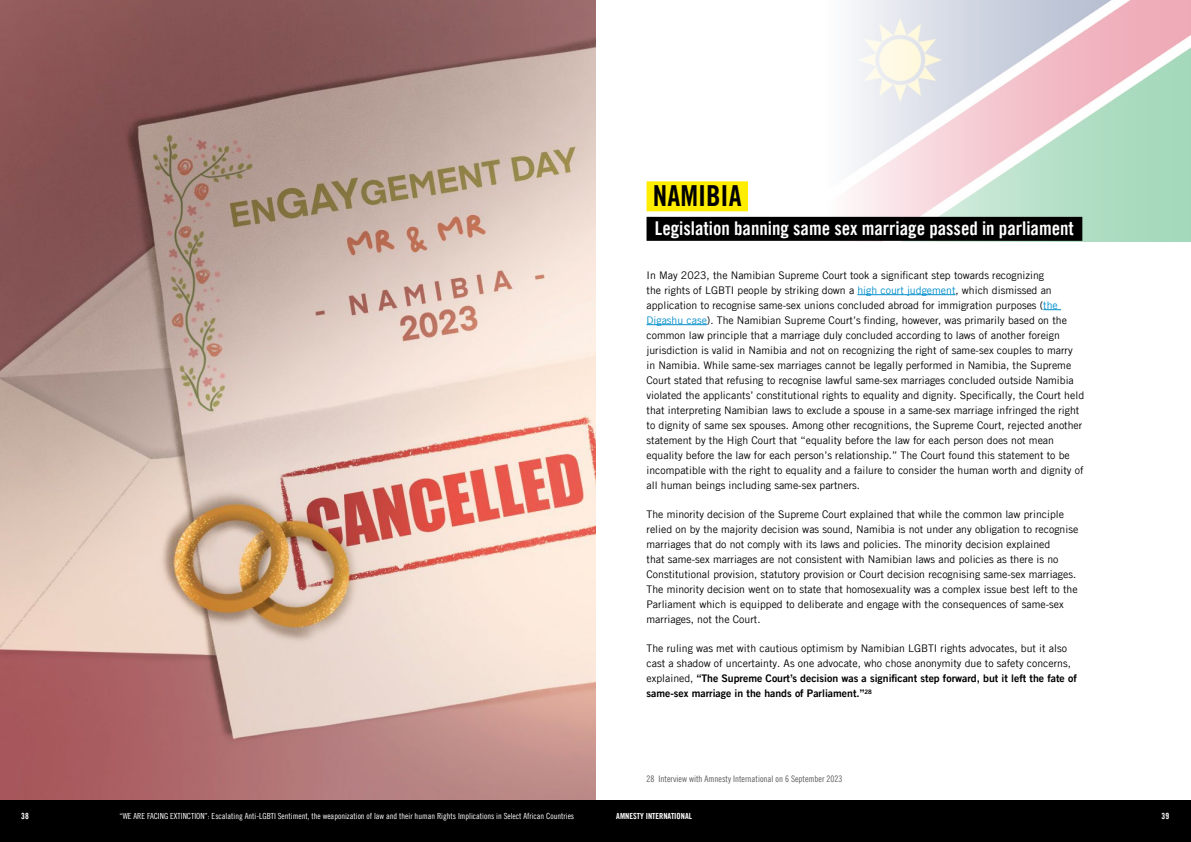
<style>
.page{position:relative;width:1191px;height:842px;background:#fff}
.page>*{position:absolute;margin:0;border:0;box-sizing:border-box;transform-origin:0 0}
.t1{font:29px "Amnesty Trade Gothic Bd Cn 20";color:#000}
.t2{font:19px "Amnesty Trade Gothic Bd Cn 20";color:#fff}
.t3{font:10.5px/15px "Amnesty Trade Gothic";color:#000}
.t4{font:10.5px/15px "Amnesty Trade Gothic Bd 2";color:#000}
.t5{font:9px "Amnesty Trade Gothic Cn 18";color:#5a5a59}
.t6{font:8.5px "Amnesty Trade Gothic Bd Cn 20";color:#fff}
.t7{font:8.4px "Amnesty Trade Gothic Cn 18";color:#fff}
.t8{font:8.4px "Amnesty Trade Gothic Bd Cn 20";color:#fff}
.s1{color:#008eca}
.s2{font-family:"Amnesty Trade Gothic"}
</style>
<div class="page">
<div style="left:595px;top:800px;width:596px;height:42px;background:#000"></div>
<div style="left:0;top:800px;width:595px;height:42px;background:#000"></div>
<img style="left:825px;top:0;width:366px;height:241px">
<img style="left:0;top:0;width:595px;height:800px">
<div style="left:646px;top:181px;width:102px;height:30px;background:#ffed00"></div>
<div style="left:646px;top:217px;width:436px;height:24px;background:#000"></div>
<hr style="left:857px;top:294px;width:98px;height:1px;background:#008eca">
<svg style="left:1043px;top:309px;width:18px;height:1px"></svg>
<hr style="left:646px;top:324px;width:61px;height:1px;background:#008eca">
<h1 class="t1" style="left:653px;top:178px;width:90px">NAMIBIA</h1>
<h2 class="t2" style="left:655px;top:217px;width:420px">Legislation banning same sex marriage passed in parliament</h2>
<p class="t3" style="left:646px;top:267px;width:439px">In May 2023, the Namibian Supreme Court took a significant step towards recognizing<br>the rights of LGBTI people by striking down a <span class="s1">high court judgement</span>, which dismissed an application to recognise same-sex unions concluded abroad for immigration purposes (<span class="s1">the Digashu case</span>). The Namibian Supreme Court’s finding, however, was primarily based on the common law principle that a marriage duly concluded according to laws of another foreign jurisdiction is valid in Namibia and not on recognizing the right of same-sex couples to marry<br>in Namibia. While same-sex marriages cannot be legally performed in Namibia, the Supreme Court stated that refusing to recognise lawful same-sex marriages concluded outside Namibia violated the applicants’ constitutional rights to equality and dignity. Specifically, the Court held that interpreting Namibian laws to exclude a spouse in a same-sex marriage infringed the right to dignity of same sex spouses. Among other recognitions, the Supreme Court, rejected another statement by the High Court that “equality before the law for each person does not mean equality before the law for each person’s relationship.” The Court found this statement to be incompatible with the right to equality and a failure to consider the human worth and dignity of all human beings including same-sex partners.</p>
<p class="t3" style="left:646px;top:507px;width:433px">The minority decision of the Supreme Court explained that while the common law principle relied on by the majority decision was sound, Namibia is not under any obligation to recognise marriages that do not comply with its laws and policies. The minority decision explained<br>that same-sex marriages are not consistent with Namibian laws and policies as there is no Constitutional provision, statutory provision or Court decision recognising same-sex marriages.<br>The minority decision went on to state that homosexuality was a complex issue best left to the Parliament which is equipped to deliberate and engage with the consequences of same-sex marriages, not the Court.</p>
<p class="t3" style="left:646px;top:641px;width:426px">The ruling was met with cautious optimism by Namibian LGBTI rights advocates, but it also cast a shadow of uncertainty. As one advocate, who chose anonymity due to safety concerns,</p>
<p class="t4" style="left:646px;top:671px;width:432px"><span class="s2">explained,</span> “The Supreme Court’s decision was a significant step forward, but it left the fate of same-sex marriage in the hands of Parliament.”<sup>28</sup></p>
<p class="t5" style="left:646px;top:773px;width:197px">28 Interview with Amnesty International on 6 September 2023</p>
<p class="t6" style="left:21px;top:811px;width:9px">38</p>
<p class="t7" style="left:120px;top:811px;width:456px">“WE ARE FACING EXTINCTION”: Escalating Anti-LGBTI Sentiment, the weaponization of law and their human Rights Implications in Select African Countries</p>
<p class="t8" style="left:616px;top:811px;width:77px">AMNESTY INTERNATIONAL</p>
<p class="t6" style="left:1161px;top:811px;width:9px">39</p>
</div>
